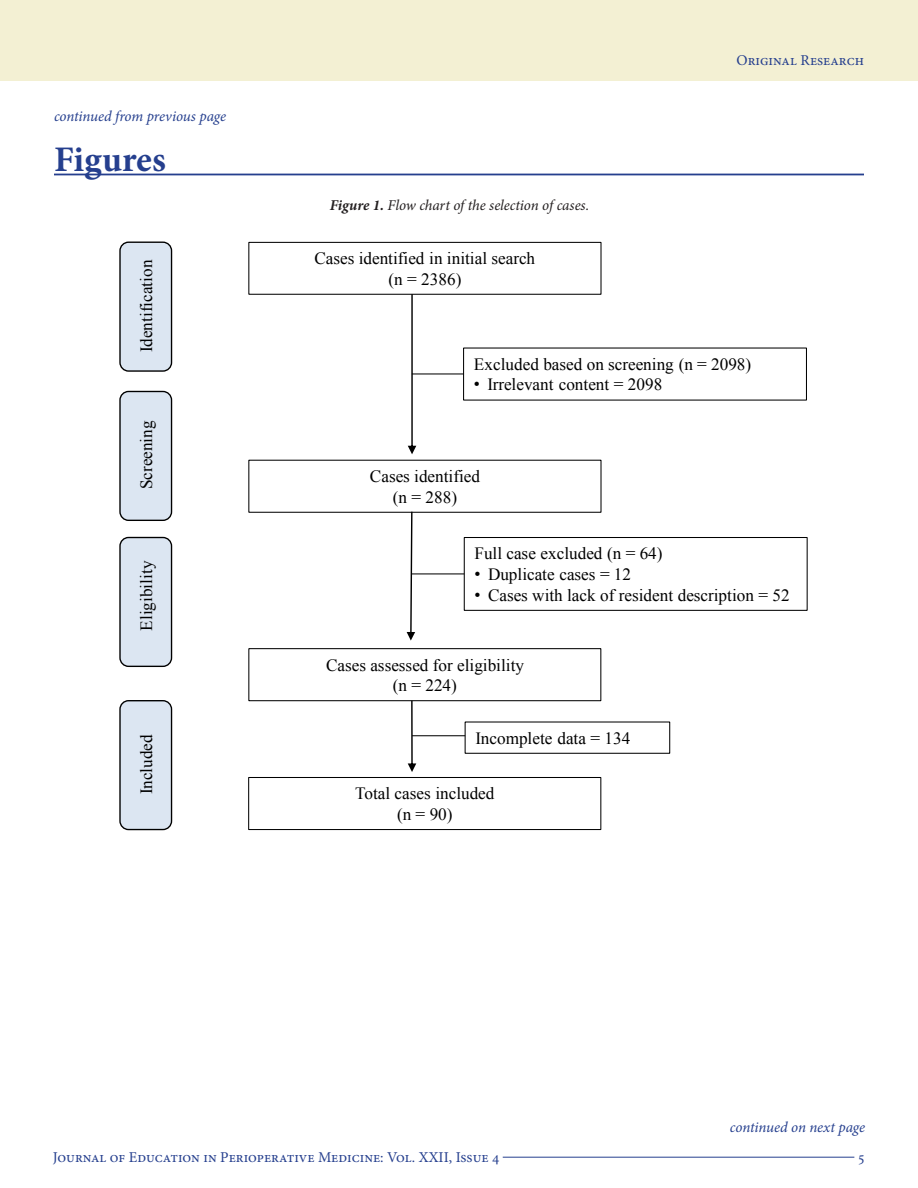
<style>
.page{position:relative;width:918px;height:1188px;background:#fff}
.page>*{position:absolute;margin:0;border:0;box-sizing:border-box;transform-origin:0 0}
.t1{font:700 36px "Minion Pro";color:#253f8e}
.t2{font:17.25px/20.5px "Times New Roman";color:#000;text-align:center}
.t3{font:15px "Minion Pro";color:#253f8e}
.t4{font:italic 15px "Minion Pro";letter-spacing:-.01em;color:#253f8e}
.t5{font:italic 15px "Minion Pro";letter-spacing:-.005em;color:#231f20}
.s1{font-weight:700}
.s2{font-family:"Arial"}
</style>
<div class="page">
<hr style="left:503px;top:1157px;width:351px;height:1px;background:#253f8e">
<div style="left:0;top:0;width:918px;height:81px;background:#f3f0d3"></div>
<hr style="left:54px;top:174px;width:810px;height:1px;background:#253f8e">
<hr style="left:412px;top:373px;width:52px;height:1px;background:#000">
<svg style="left:408px;top:295px;width:8px;height:159px"></svg>
<div style="left:248px;top:460px;width:354px;height:53px;border:1px solid #000"></div>
<div style="left:464px;top:537px;width:344px;height:74px;border:1px solid #000"></div>
<div style="left:119px;top:242px;width:53px;height:130px;background:#dce6f2;border:1px solid #000;border-radius:9px"></div>
<div style="left:119px;top:537px;width:53px;height:130px;background:#dce6f2;border:1px solid #000;border-radius:9px"></div>
<div style="left:119px;top:391px;width:53px;height:130px;background:#dce6f2;border:1px solid #000;border-radius:9px"></div>
<div style="left:119px;top:700px;width:53px;height:130px;background:#dce6f2;border:1px solid #000;border-radius:9px"></div>
<svg style="left:407px;top:512px;width:8px;height:129px"></svg>
<div style="left:248px;top:242px;width:354px;height:53px;border:1px solid #000"></div>
<hr style="left:412px;top:573px;width:52px;height:1px;background:#000">
<div style="left:248px;top:777px;width:353px;height:53px;border:1px solid #000"></div>
<div style="left:248px;top:648px;width:353px;height:53px;border:1px solid #000"></div>
<svg style="left:408px;top:701px;width:8px;height:71px"></svg>
<div style="left:465px;top:721px;width:205px;height:33px;border:1px solid #000"></div>
<hr style="left:412px;top:735px;width:53px;height:1px;background:#000">
<p class="t4" style="left:54px;top:106px;width:174px">continued from previous page</p>
<p class="t1" style="left:54px;top:134px;width:113px">Figures</p>
<p class="t2" style="left:136px;top:352px;width:94px;rotate:-90deg">Identification</p>
<p class="t2" style="left:136px;top:489px;width:70px;rotate:-90deg">Screening</p>
<p class="t2" style="left:136px;top:631px;width:71px;rotate:-90deg">Eligibility</p>
<p class="t2" style="left:136px;top:794px;width:61px;rotate:-90deg">Included</p>
<p class="t5" style="left:330px;top:195px;width:261px"><span class="s1">Figure 1.</span> Flow chart of the selection of cases.</p>
<p class="t2" style="left:314px;top:248px;width:222px">Cases identified in initial search (n = 2386)</p>
<p class="t3" style="left:737px;top:50px;width:129px">Original Research</p>
<p class="t2" style="left:474px;top:354px;width:279px">Excluded based on screening (n = 2098)</p>
<p class="t2" style="left:474px;top:374px;width:190px"><span class="s2">•</span> Irrelevant content = 2098</p>
<p class="t2" style="left:370px;top:466px;width:112px">Cases identified (n = 288)</p>
<p class="t2" style="left:475px;top:543px;width:190px">Full case excluded (n = 64)</p>
<p class="t2" style="left:475px;top:564px;width:158px"><span class="s2">•</span> Duplicate cases = 12</p>
<p class="t2" style="left:475px;top:584px;width:317px"><span class="s2">•</span> Cases with lack of resident description = 52</p>
<p class="t2" style="left:326px;top:654px;width:199px">Cases assessed for eligibility (n = 224)</p>
<p class="t2" style="left:476px;top:728px;width:156px">Incomplete data = 134</p>
<p class="t2" style="left:355px;top:783px;width:141px">Total cases included (n = 90)</p>
<p class="t4" style="left:730px;top:1117px;width:137px">continued on next page</p>
<p class="t3" style="left:53px;top:1147px;width:448px">Journal of Education in Perioperative Medicine: Vol. XXII, Issue 4</p>
<p class="t3" style="left:858px;top:1147px;width:9px">5</p>
</div>
